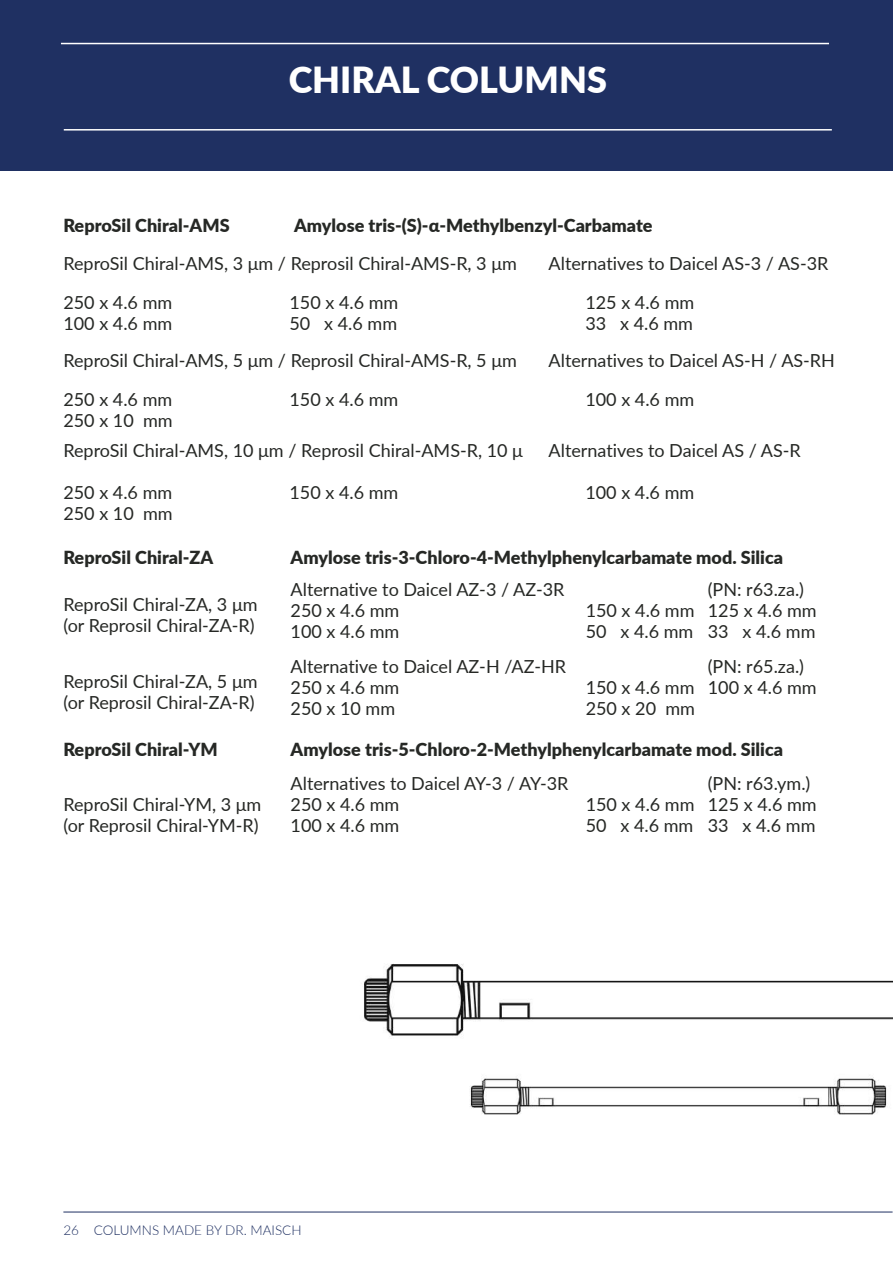
<style>
.page{position:relative;width:893px;height:1263px;background:#fff}
.page>*{position:absolute;margin:0;border:0;box-sizing:border-box;transform-origin:0 0}
.t1{font:900 36px "Lato";color:#fff}
.t2{font:18px/21px "Lato";color:#262825}
.t3{font:900 18px "Lato";color:#262825}
.t4{font:300 13.5px "Lato";color:#1f3062}
.s1{color:#fff}
</style>
<div class="page">
<div style="left:0;top:0;width:893px;height:171px;background:#1f3062"></div>
<img style="left:364px;top:964px;width:529px;height:151px">
<hr style="left:61px;top:43px;width:768px;height:1px;background:#fff">
<hr style="left:64px;top:129px;width:768px;height:2px;background:#fff">
<hr style="left:63px;top:1212px;width:830px;height:1px;background:#1f3062">
<h1 class="t1" style="left:289px;top:52px;width:320px">CHIRAL COLUMNS</h1>
<p class="t3" style="left:63px;top:212px;width:168px">ReproSil Chiral-AMS</p>
<p class="t3" style="left:294px;top:212px;width:360px">Amylose tris-(S)-α-Methylbenzyl-Carbamate</p>
<p class="t2" style="left:63px;top:252px;width:455px">ReproSil Chiral-AMS, 3 μm / Reprosil Chiral-AMS-R, 3 μm</p>
<p class="t2" style="left:549px;top:252px;width:281px">Alternatives to Daicel AS-3 / AS-3R</p>
<p class="t2" style="left:63px;top:291px;width:110px">250 x 4.6 mm<br>100 x 4.6 mm</p>
<p class="t2" style="left:290px;top:291px;width:110px">150 x 4.6 mm<br>50 x 4.6 mm</p>
<p class="t2" style="left:585px;top:291px;width:110px">125 x 4.6 mm<br>33 x 4.6 mm</p>
<p class="t2" style="left:63px;top:349px;width:455px">ReproSil Chiral-AMS, 5 μm / Reprosil Chiral-AMS-R, 5 μm</p>
<p class="t2" style="left:549px;top:349px;width:288px">Alternatives to Daicel AS-H / AS-RH</p>
<p class="t2" style="left:63px;top:389px;width:111px">250 x 4.6 mm<br>250 x 10 mm</p>
<p class="t2" style="left:290px;top:389px;width:110px">150 x 4.6 mm</p>
<p class="t2" style="left:585px;top:389px;width:110px">100 x 4.6 mm</p>
<p class="t2" style="left:63px;top:439px;width:461px">ReproSil Chiral-AMS, 10 μm / Reprosil Chiral-AMS-R, 10 μ</p>
<p class="t2" style="left:549px;top:439px;width:254px">Alternatives to Daicel AS / AS-R</p>
<p class="t2" style="left:63px;top:481px;width:111px">250 x 4.6 mm<br>250 x 10 mm</p>
<p class="t2" style="left:290px;top:481px;width:110px">150 x 4.6 mm</p>
<p class="t2" style="left:585px;top:481px;width:110px">100 x 4.6 mm</p>
<p class="t3" style="left:63px;top:543px;width:151px">ReproSil Chiral-ZA</p>
<p class="t3" style="left:291px;top:543px;width:494px">Amylose tris-3-Chloro-4-Methylphenylcarbamate mod. Silica</p>
<p class="t2" style="left:63px;top:593px;width:196px">ReproSil Chiral-ZA, 3 μm (or Reprosil Chiral-ZA-R)</p>
<p class="t2" style="left:708px;top:578px;width:110px">(PN: r63.za.)<br>125 x 4.6 mm<br>33 x 4.6 mm</p>
<p class="t2" style="left:291px;top:578px;width:275px">Alternative to Daicel AZ-3 / AZ-3R<br>250 x 4.6 mm<br>100 x 4.6 mm</p>
<p class="t2" style="left:586px;top:599px;width:110px">150 x 4.6 mm<br>50 x 4.6 mm</p>
<p class="t2" style="left:63px;top:670px;width:196px">ReproSil Chiral-ZA, 5 μm (or Reprosil Chiral-ZA-R)</p>
<p class="t2" style="left:291px;top:655px;width:277px">Alternative to Daicel AZ-H /AZ-HR<br>250 x 4.6 mm<br>250 x 10 mm</p>
<p class="t2" style="left:586px;top:676px;width:111px">150 x 4.6 mm<br>250 x 20 mm</p>
<p class="t2" style="left:708px;top:655px;width:110px">(PN: r65.za.)<br>100 x 4.6 mm</p>
<p class="t3" style="left:63px;top:736px;width:156px">ReproSil Chiral-YM</p>
<p class="t3" style="left:291px;top:736px;width:494px">Amylose tris-5-Chloro-2-Methylphenylcarbamate mod. Silica</p>
<p class="t2" style="left:63px;top:793px;width:199px">ReproSil Chiral-YM, 3 μm (or Reprosil Chiral-YM-R)</p>
<p class="t2" style="left:708px;top:772px;width:110px">(PN: r63.ym.)<br>125 x 4.6 mm<br>33 x 4.6 mm</p>
<p class="t2" style="left:291px;top:772px;width:279px">Alternatives to Daicel AY-3 / AY-3R<br>250 x 4.6 mm<br>100 x 4.6 mm</p>
<p class="t2" style="left:586px;top:793px;width:110px">150 x 4.6 mm<br>50 x 4.6 mm</p>
<p class="t4" style="left:63px;top:1220px;width:17px">26</p>
<p class="t4" style="left:67px;top:1220px;width:236px"><span class="s1">26</span> COLUMNS MADE BY DR. MAISCH</p>
</div>
